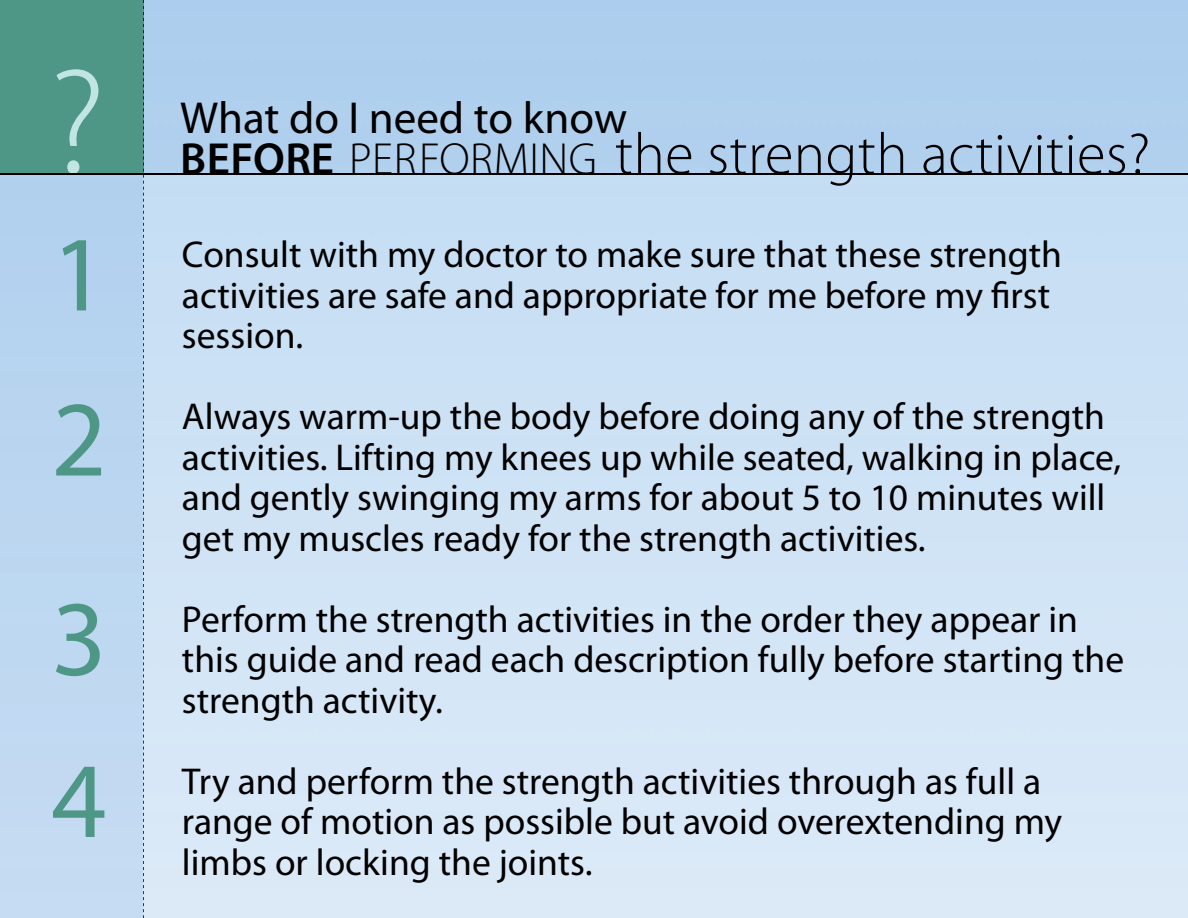
<style>
.page{position:relative;width:1188px;height:918px;background:#fff}
.page>*{position:absolute;margin:0;border:0;box-sizing:border-box;transform-origin:0 0}
.t1{font:300 150px "Myriad Pro";color:#c1e5e2}
.t2{font:108px "Myriad Pro";color:#4e9787}
.t3{font:300 58.5px "Myriad Pro";letter-spacing:.005em;color:#000}
.t4{font:45px "Myriad Pro";color:#000}
.t5{font:37.5px/40.5px "Myriad Pro";color:#000}
.s1{font-weight:600;font-size:45.15px}
.s2{font-size:45.15px}
</style>
<div class="page">
<img style="left:142px;top:172px;width:1046px;height:746px">
<svg style="left:0;top:174px;width:142px;height:744px;background:#bbd6f0"></svg>
<div style="left:1px;top:0;width:142px;height:173px;background:#4e9787"></div>
<hr style="left:0;top:0;width:1px;height:172px;background:#4e9787">
<svg style="left:143px;top:0;width:1px;height:918px"></svg>
<hr style="left:0;top:173px;width:1188px;height:1px;background:#000">
<h1 class="t1" style="left:49px;top:40px;width:59px">?</h1>
<h2 class="t2" style="left:51px;top:215px;width:57px">1</h2>
<h2 class="t2" style="left:51px;top:380px;width:57px">2</h2>
<h2 class="t2" style="left:51px;top:580px;width:57px">3</h2>
<h2 class="t2" style="left:51px;top:742px;width:57px">4</h2>
<p class="t4" style="left:180px;top:93px;width:448px">What do I need to know</p>
<h3 class="t3" style="left:180px;top:122px;width:972px"><span class="s1">BEFORE</span> <span class="s2">PERFORMING</span> the strength activities?</h3>
<p class="t5" style="left:182px;top:235px;width:882px">Consult with my doctor to make sure that these strength activities are safe and appropriate for me before my first session.</p>
<p class="t5" style="left:182px;top:397px;width:941px">Always warm-up the body before doing any of the strength activities. Lifting my knees up while seated, walking in place, and gently swinging my arms for about 5 to 10 minutes will get my muscles ready for the strength activities.</p>
<p class="t5" style="left:182px;top:600px;width:944px">Perform the strength activities in the order they appear in this guide and read each description fully before starting the strength activity.</p>
<p class="t5" style="left:182px;top:762px;width:882px">Try and perform the strength activities through as full a range of motion as possible but avoid overextending my limbs or locking the joints.</p>
</div>
